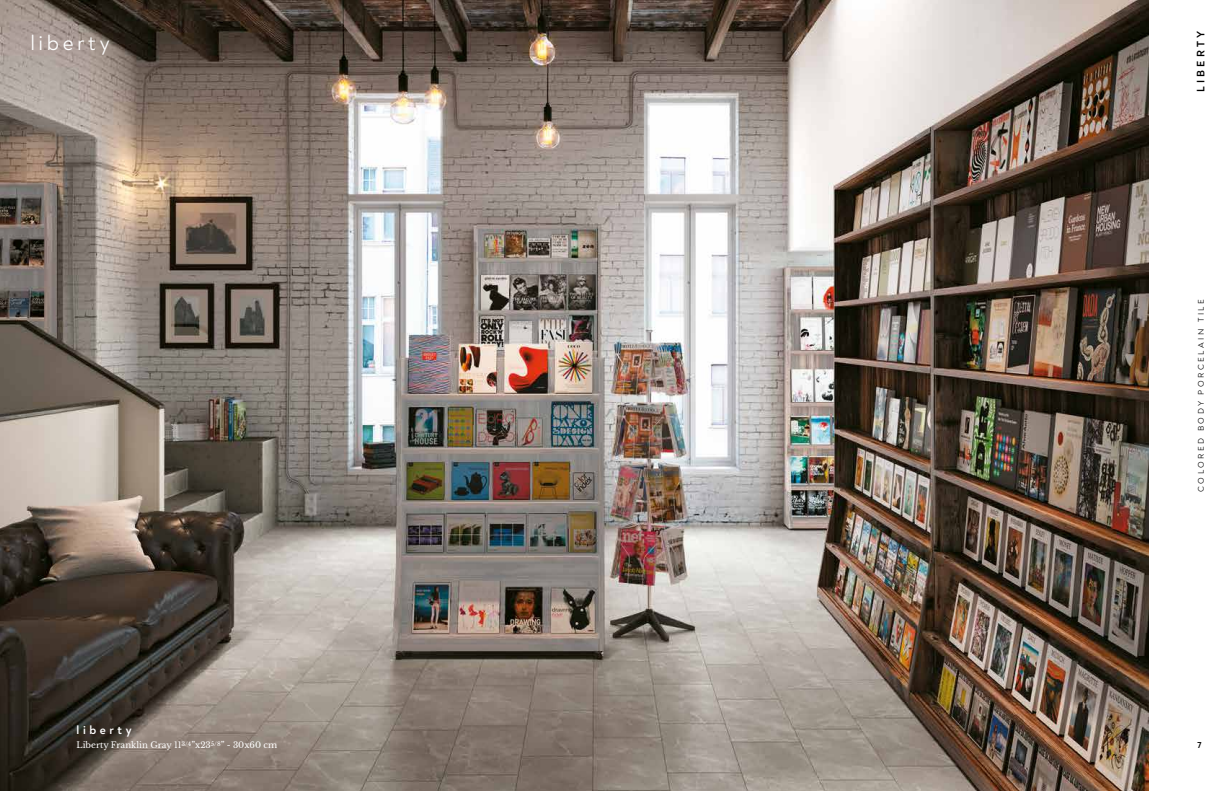
<style>
.page{position:relative;width:1225px;height:791px;background:#fff}
.page>*{position:absolute;margin:0;border:0;box-sizing:border-box;transform-origin:0 0}
.t1{font:21.3px "Noah";letter-spacing:.17em;color:#fff}
.t2{font:700 12px "Noah";letter-spacing:.3em;color:#fff}
.t3{font:700 11px "Noah";letter-spacing:.3em;color:#000}
.t4{font:700 9px "Noah";color:#000}
.t5{font:8.5px "Libre Baskerville";color:#fff}
.t6{font:8.3px "Noah";letter-spacing:.3em;color:#000}
</style>
<div class="page">
<img style="left:0;top:0;width:1148px;height:791px">
<h1 class="t1" style="left:30px;top:30px;width:81px">liberty</h1>
<h2 class="t2" style="left:77px;top:723px;width:57px">liberty</h2>
<p class="t5" style="left:77px;top:740px;width:202px">Liberty Franklin Gray 11<sup>3/4</sup>”x23<sup>5/8</sup>” - 30x60 cm</p>
<p class="t3" style="left:1194px;top:92px;width:63px;rotate:-90deg">LIBERTY</p>
<p class="t6" style="left:1195px;top:492px;width:194px;rotate:-90deg">COLORED BODY PORCELAIN TILE</p>
<p class="t4" style="left:1197px;top:740px;width:6px">7</p>
</div>
